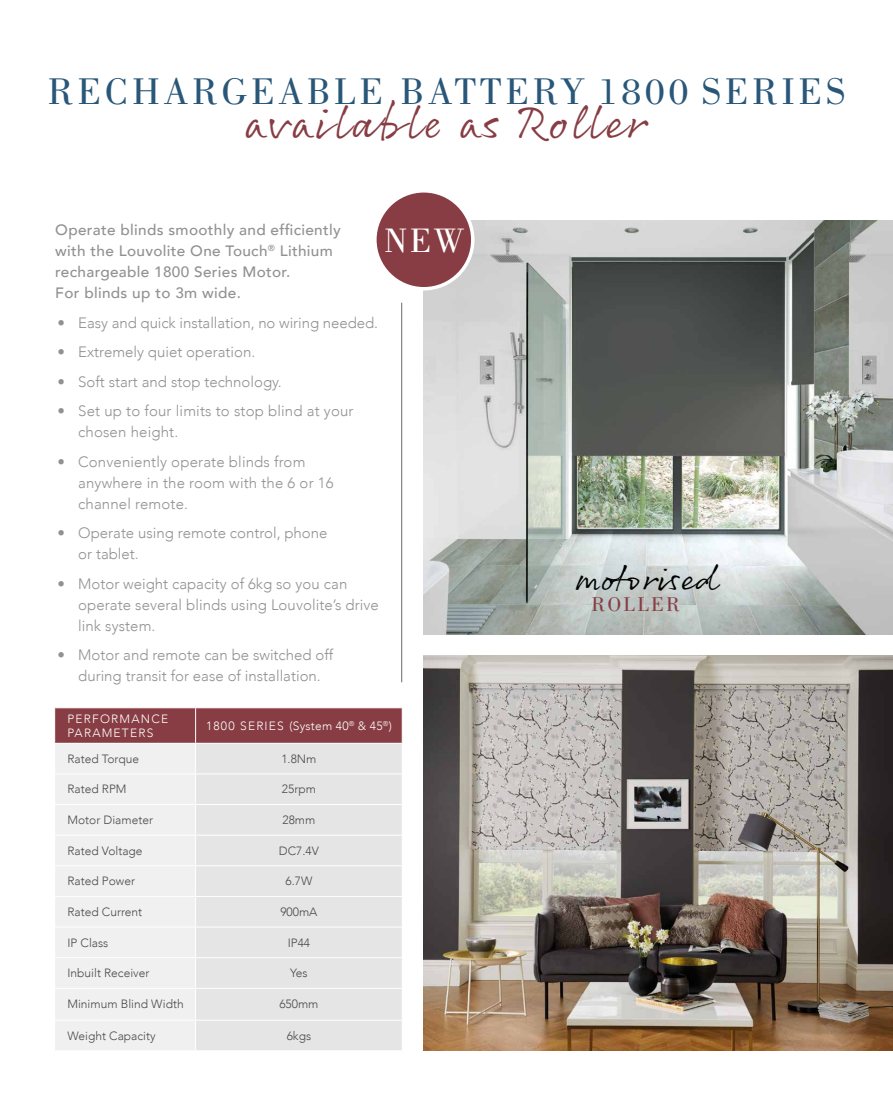
<style>
.page{position:relative;width:893px;height:1106px;background:#fff}
.page>*{position:absolute;margin:0;border:0;box-sizing:border-box;transform-origin:0 0}
.t1{font:49.5px "Rollerscript Smooth";letter-spacing:.045em;color:#873d43}
.t2{font:39px "Bodoni BT";letter-spacing:.1em;color:#295779}
.t3{font:35.55px "Bodoni BT";color:#fff}
.t4{font:33.75px "Rollerscript Smooth";color:#000;scale:1.11 1}
.t5{font:21px "Bodoni BT";letter-spacing:.11em;color:#873d43}
.t6{font:300 15px/21px "Avenir";color:#939091}
.t7{font:500 15px/21px "Avenir";letter-spacing:.02em;color:#939091}
.t8{font:300 12px "Avenir";color:#4a4a49}
.t9{font:300 12px/14.4px "Avenir";letter-spacing:.1em;color:#fff}
</style>
<div class="page">
<img style="left:423px;top:656px;width:470px;height:394px">
<div style="left:55px;top:708px;width:347px;height:35px;background:#873d43"></div>
<div style="left:55px;top:744px;width:140px;height:306px;background:#f0f0f0"></div>
<div style="left:196px;top:744px;width:206px;height:306px;background:#e5e5e5"></div>
<hr style="left:54px;top:773px;width:142px;height:1px;background:#fff">
<hr style="left:54px;top:804px;width:142px;height:1px;background:#fff">
<hr style="left:54px;top:834px;width:142px;height:1px;background:#fff">
<hr style="left:54px;top:865px;width:142px;height:1px;background:#fff">
<hr style="left:54px;top:896px;width:142px;height:1px;background:#fff">
<hr style="left:54px;top:926px;width:142px;height:1px;background:#fff">
<hr style="left:54px;top:957px;width:142px;height:1px;background:#fff">
<hr style="left:54px;top:987px;width:142px;height:1px;background:#fff">
<hr style="left:54px;top:1019px;width:142px;height:1px;background:#fff">
<hr style="left:195px;top:708px;width:1px;height:35px;background:#fff">
<hr style="left:196px;top:773px;width:207px;height:1px;background:#fff">
<hr style="left:196px;top:804px;width:207px;height:1px;background:#fff">
<hr style="left:196px;top:834px;width:207px;height:1px;background:#fff">
<hr style="left:196px;top:865px;width:207px;height:1px;background:#fff">
<hr style="left:196px;top:896px;width:207px;height:1px;background:#fff">
<hr style="left:196px;top:926px;width:207px;height:1px;background:#fff">
<hr style="left:196px;top:957px;width:207px;height:1px;background:#fff">
<hr style="left:196px;top:987px;width:207px;height:1px;background:#fff">
<hr style="left:196px;top:1019px;width:207px;height:1px;background:#fff">
<hr style="left:401px;top:302px;width:1px;height:380px;background:#696a6f">
<img style="left:423px;top:220px;width:470px;height:414px">
<div style="left:375px;top:191px;width:98px;height:98px;background:#873d43;border-radius:50%"></div>
<div style="left:373px;top:189px;width:101px;height:101px;border:3px solid #fff;border-radius:50%"></div>
<h2 class="t2" style="left:48px;top:67px;width:799px">RECHARGEABLE BATTERY 1800 SERIES</h2>
<h1 class="t1" style="left:245px;top:90px;width:403px">available as Roller</h1>
<p class="t7" style="left:55px;top:218px;width:287px">Operate blinds smoothly and efficiently with the Louvolite One Touch<sup>®</sup> Lithium rechargeable 1800 Series Motor.<br>For blinds up to 3m wide.</p>
<p class="t6" style="left:57px;top:312px;width:322px">• Easy and quick installation, no wiring needed.</p>
<p class="t6" style="left:57px;top:341px;width:199px">• Extremely quiet operation.</p>
<p class="t6" style="left:57px;top:371px;width:226px">• Soft start and stop technology.</p>
<p class="t6" style="left:78px;top:400px;width:277px;text-indent:-21px">• Set up to four limits to stop blind at your chosen height.</p>
<p class="t6" style="left:78px;top:451px;width:257px;text-indent:-21px">• Conveniently operate blinds from anywhere in the room with the 6 or 16 channel remote.</p>
<p class="t6" style="left:78px;top:522px;width:251px;text-indent:-21px">• Operate using remote control, phone or tablet.</p>
<p class="t6" style="left:78px;top:573px;width:302px;text-indent:-21px">• Motor weight capacity of 6kg so you can operate several blinds using Louvolite’s drive link system.</p>
<p class="t6" style="left:57px;top:644px;width:277px;text-align:center">• Motor and remote can be switched off during transit for ease of installation.</p>
<p class="t9" style="left:67px;top:711px;width:102px">PERFORMANCE<br>PARAMETERS</p>
<p class="t9" style="left:206px;top:718px;width:187px">1800 SERIES (System 40<sup>®</sup> &amp; 45<sup>®</sup>)</p>
<p class="t8" style="left:67px;top:751px;width:73px">Rated Torque</p>
<p class="t8" style="left:281px;top:751px;width:37px">1.8Nm</p>
<p class="t8" style="left:67px;top:782px;width:61px">Rated RPM</p>
<p class="t8" style="left:282px;top:782px;width:36px">25rpm</p>
<p class="t8" style="left:67px;top:813px;width:87px">Motor Diameter</p>
<p class="t8" style="left:282px;top:813px;width:34px">28mm</p>
<p class="t8" style="left:67px;top:843px;width:77px">Rated Voltage</p>
<p class="t8" style="left:279px;top:843px;width:42px">DC7.4V</p>
<p class="t8" style="left:67px;top:874px;width:69px">Rated Power</p>
<p class="t8" style="left:285px;top:874px;width:28px">6.7W</p>
<p class="t8" style="left:67px;top:904px;width:76px">Rated Current</p>
<p class="t8" style="left:280px;top:904px;width:39px">900mA</p>
<p class="t8" style="left:67px;top:935px;width:42px">IP Class</p>
<p class="t8" style="left:288px;top:935px;width:24px">IP44</p>
<p class="t8" style="left:67px;top:966px;width:84px">Inbuilt Receiver</p>
<p class="t8" style="left:290px;top:966px;width:19px">Yes</p>
<p class="t8" style="left:67px;top:997px;width:118px">Minimum Blind Width</p>
<p class="t8" style="left:279px;top:997px;width:41px">650mm</p>
<p class="t8" style="left:67px;top:1028px;width:90px">Weight Capacity</p>
<p class="t8" style="left:287px;top:1028px;width:26px">6kgs</p>
<h3 class="t3" style="left:384px;top:218px;width:82px">NEW</h3>
<h3 class="t4" style="left:576px;top:557px;width:125px">motorised</h3>
<h3 class="t5" style="left:591px;top:591px;width:90px">ROLLER</h3>
</div>
